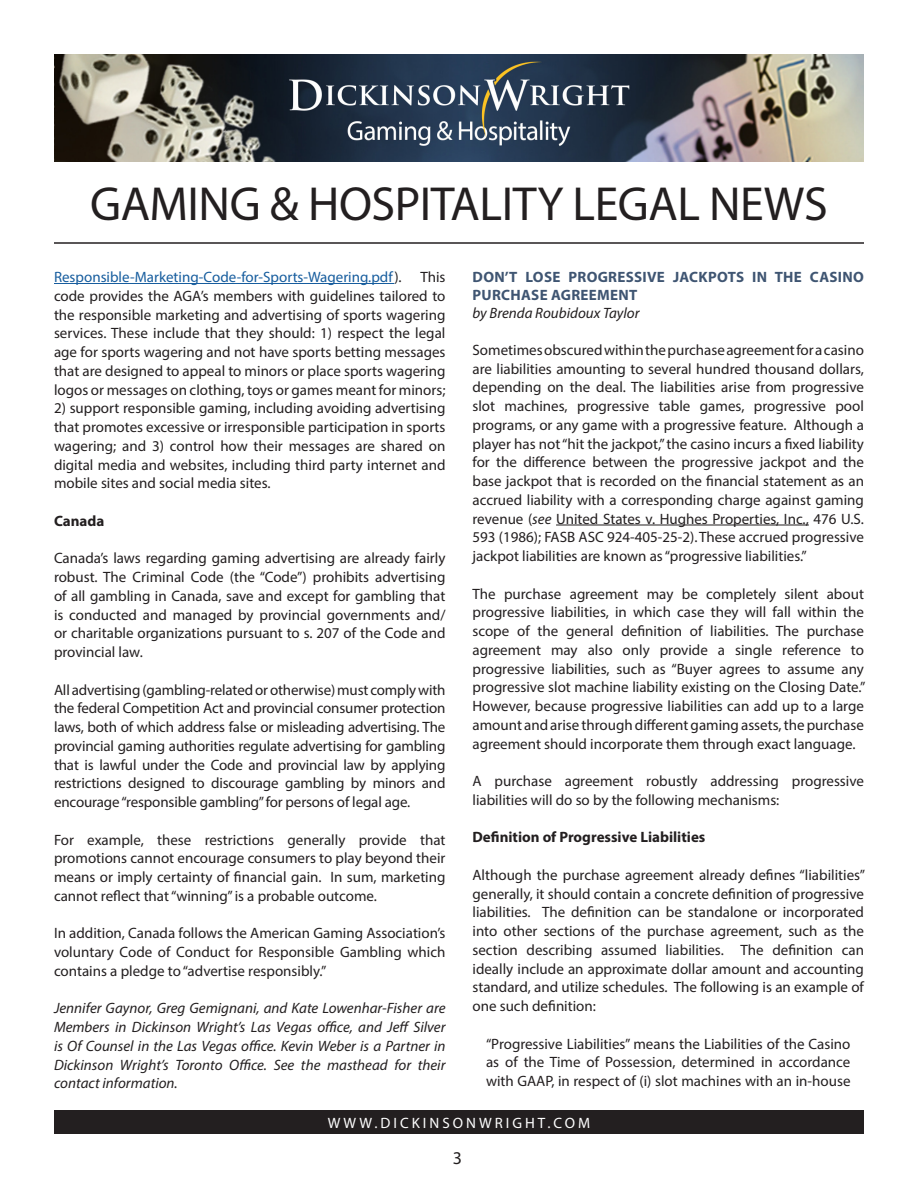
<style>
.page{position:relative;width:918px;height:1188px;background:#fff}
.page>*{position:absolute;margin:0;border:0;box-sizing:border-box;transform-origin:0 0}
.t1{font:48px "Myriad Pro";letter-spacing:-.01em;color:#231f20}
.t2{font:18px "Myriad Pro";color:#231f20}
.t3{font:15px/18.8px "Myriad Pro";color:#231f20;text-align:justify}
.t4{font:italic 15px/18.8px "Myriad Pro";color:#231f20;text-align:justify}
.t5{font:700 15px/18px "Myriad Pro";letter-spacing:.02em;color:#3f5572}
.t6{font:700 15px "Myriad Pro";color:#231f20}
.t7{font:15px "Myriad Pro";letter-spacing:.2em;color:#fff}
.s1{color:#175d9e}
.s2{font-style:italic}
</style>
<div class="page">
<img style="left:54px;top:54px;width:810px;height:108px">
<div style="left:54px;top:1110px;width:810px;height:24px;background:#231f20"></div>
<hr style="left:54px;top:242px;width:810px;height:2px;background:#231f20">
<hr style="left:54px;top:283px;width:340px;height:1px;background:#175d9e">
<hr style="left:556px;top:525px;width:253px;height:1px;background:#231f20">
<p class="t1" style="left:90px;top:174px;width:739px">GAMING &amp; HOSPITALITY LEGAL NEWS</p>
<p class="t3" style="left:54px;top:267px;width:393px"><span class="s1">Responsible-Marketing-Code-for-Sports-Wagering.pdf</span>). This code provides the AGA’s members with guidelines tailored to the responsible marketing and advertising of sports wagering services. These include that they should: 1) respect the legal age for sports wagering and not have sports betting messages that are designed to appeal to minors or place sports wagering logos or messages on clothing, toys or games meant for minors;</p>
<p class="t3" style="left:54px;top:399px;width:393px">2) support responsible gaming, including avoiding advertising that promotes excessive or irresponsible participation in sports wagering; and 3) control how their messages are shared on digital media and websites, including third party internet and mobile sites and social media sites.</p>
<p class="t6" style="left:54px;top:511px;width:52px">Canada</p>
<p class="t3" style="left:54px;top:549px;width:393px">Canada’s laws regarding gaming advertising are already fairly robust. The Criminal Code (the “Code”) prohibits advertising of all gambling in Canada, save and except for gambling that is conducted and managed by provincial governments and/ or charitable organizations pursuant to s. 207 of the Code and provincial law.</p>
<p class="t3" style="left:54px;top:680px;width:393px">All advertising (gambling-related or otherwise) must comply with the federal Competition Act and provincial consumer protection laws, both of which address false or misleading advertising. The provincial gaming authorities regulate advertising for gambling that is lawful under the Code and provincial law by applying restrictions designed to discourage gambling by minors and encourage “responsible gambling” for persons of legal age.</p>
<p class="t3" style="left:54px;top:830px;width:393px">For example, these restrictions generally provide that promotions cannot encourage consumers to play beyond their means or imply certainty of financial gain. In sum, marketing cannot reflect that “winning” is a probable outcome.</p>
<p class="t3" style="left:54px;top:924px;width:393px">In addition, Canada follows the American Gaming Association’s voluntary Code of Conduct for Responsible Gambling which contains a pledge to “advertise responsibly.”</p>
<p class="t4" style="left:54px;top:999px;width:393px">Jennifer Gaynor, Greg Gemignani, and Kate Lowenhar-Fisher are Members in Dickinson Wright’s Las Vegas office, and Jeff Silver is Of Counsel in the Las Vegas office. Kevin Weber is a Partner in Dickinson Wright’s Toronto Office. See the masthead for their contact information.</p>
<p class="t5" style="left:473px;top:267px;width:393px">DON’T LOSE PROGRESSIVE JACKPOTS IN THE CASINO<br>PURCHASE AGREEMENT</p>
<p class="t4" style="left:472px;top:303px;width:169px">by Brenda Roubidoux Taylor</p>
<p class="t3" style="left:472px;top:340px;width:393px">Sometimes obscured within the purchase agreement for a casino are liabilities amounting to several hundred thousand dollars, depending on the deal. The liabilities arise from progressive slot machines, progressive table games, progressive pool programs, or any game with a progressive feature. Although a player has not “hit the jackpot,” the casino incurs a fixed liability for the difference between the progressive jackpot and the base jackpot that is recorded on the financial statement as an accrued liability with a corresponding charge against gaming revenue (<span class="s2">see</span> United States v. Hughes Properties, Inc., 476 U.S.<br>593 (1986); FASB ASC 924-405-25-2).These accrued progressive jackpot liabilities are known as “progressive liabilities.”</p>
<p class="t3" style="left:472px;top:584px;width:394px">The purchase agreement may be completely silent about progressive liabilities, in which case they will fall within the scope of the general definition of liabilities. The purchase agreement may also only provide a single reference to progressive liabilities, such as “Buyer agrees to assume any progressive slot machine liability existing on the Closing Date.” However, because progressive liabilities can add up to a large amount and arise through different gaming assets, the purchase agreement should incorporate them through exact language.</p>
<p class="t3" style="left:472px;top:771px;width:393px">A purchase agreement robustly addressing progressive liabilities will do so by the following mechanisms:</p>
<p class="t6" style="left:472px;top:827px;width:234px">Definition of Progressive Liabilities</p>
<p class="t3" style="left:472px;top:865px;width:394px">Although the purchase agreement already defines “liabilities” generally, it should contain a concrete definition of progressive liabilities. The definition can be standalone or incorporated into other sections of the purchase agreement, such as the section describing assumed liabilities. The definition can ideally include an approximate dollar amount and accounting standard, and utilize schedules. The following is an example of one such definition:</p>
<p class="t3" style="left:486px;top:1034px;width:366px">“Progressive Liabilities” means the Liabilities of the Casino as of the Time of Possession, determined in accordance with GAAP, in respect of (i) slot machines with an in-house</p>
<p class="t7" style="left:328px;top:1113px;width:264px">WWW.DICKINSONWRIGHT.COM</p>
<p class="t2" style="left:453px;top:1147px;width:11px">3</p>
</div>
